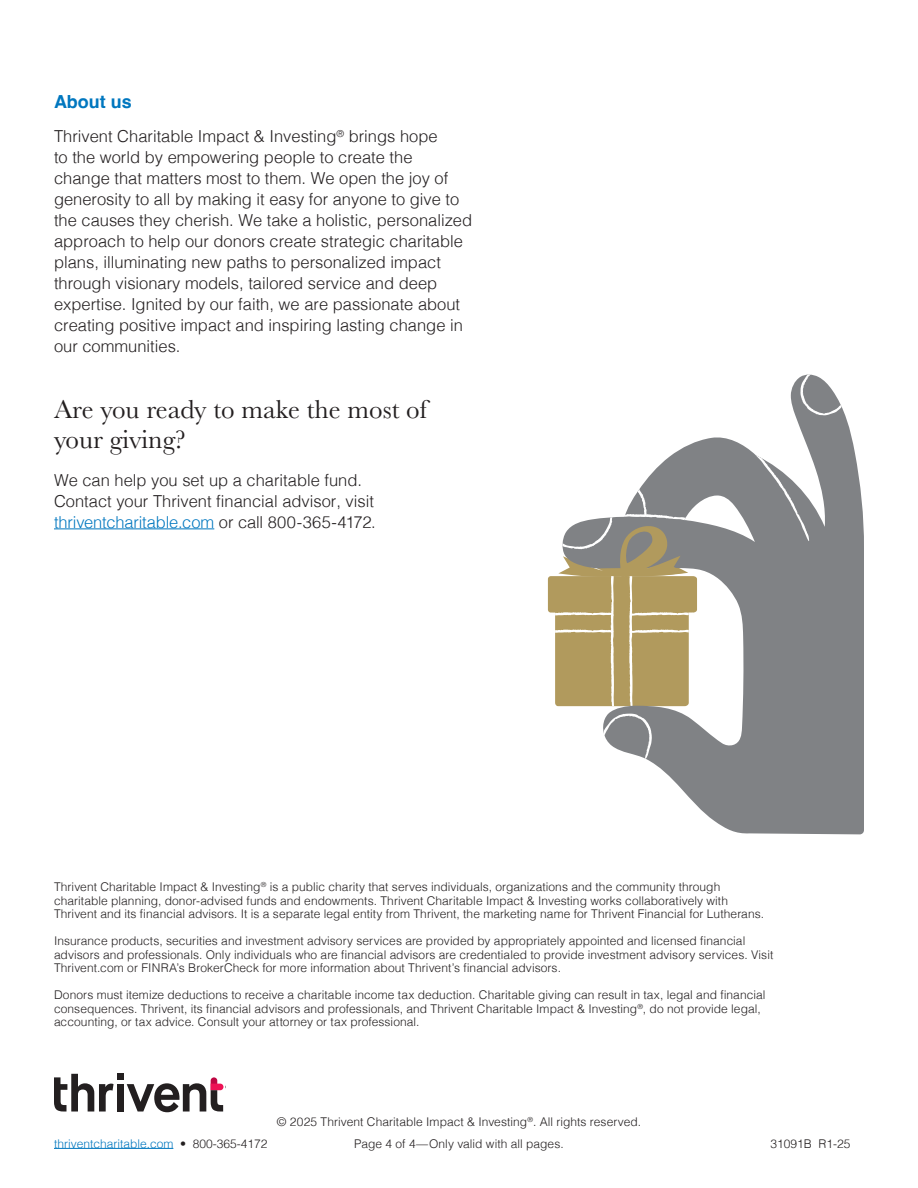
<style>
.page{position:relative;width:918px;height:1188px;background:#fff}
.page>*{position:absolute;margin:0;border:0;box-sizing:border-box;transform-origin:0 0}
.Head{font:27px/30px "Baskerville";color:#231f20}
.Sub_header__blue{font:700 18px "Helvetica";color:#0077bf}
.Body_8_10{font:300 16.5px/21px "Helvetica";color:#231f20}
.Footer_Disclaimer{font:300 12px/13.5px "Helvetica";letter-spacing:.005em;color:#231f20}
.Footer_Disclaimer-2{font:300 12px "Helvetica";color:#0077bf}
.s1{color:#0077bf}
.s2{color:#231f20}
</style>
<div class="page">
<hr style="left:54px;top:1148px;width:119px;height:1px;background:#0077bf">
<hr style="left:54px;top:528px;width:160px;height:1px;background:#0077bf">
<svg style="left:562px;top:374px;width:302px;height:460px;fill:#808285"></svg>
<svg style="left:754px;top:452px;width:56px;height:90px"></svg>
<svg style="left:800px;top:375px;width:43px;height:40px"></svg>
<svg style="left:601px;top:714px;width:52px;height:46px"></svg>
<svg style="left:548px;top:486px;width:149px;height:220px"></svg>
<svg style="left:54px;top:1074px;width:60px;height:38px"></svg>
<div style="left:117px;top:1084px;width:7px;height:28px;background:#231f20"></div>
<div style="left:117px;top:1074px;width:7px;height:6px;background:#231f20"></div>
<svg style="left:127px;top:1077px;width:96px;height:35px"></svg>
<p class="Sub_header__blue" style="left:54px;top:90px;width:79px">About us</p>
<p class="Body_8_10" style="left:54px;top:125px;width:420px">Thrivent Charitable Impact &amp; Investing<sup>®</sup> brings hope<br>to the world by empowering people to create the change that matters most to them. We open the joy of generosity to all by making it easy for anyone to give to the causes they cherish. We take a holistic, personalized approach to help our donors create strategic charitable plans, illuminating new paths to personalized impact through visionary models, tailored service and deep expertise. Ignited by our faith, we are passionate about creating positive impact and inspiring lasting change in our communities.</p>
<p class="Head" style="left:54px;top:395px;width:375px">Are you ready to make the most of your giving?</p>
<p class="Body_8_10" style="left:54px;top:468px;width:323px">We can help you set up a charitable fund.<br>Contact your Thrivent financial advisor, visit <span class="s1">thriventcharitable.com</span> or call 800-365-4172.</p>
<p class="Footer_Disclaimer" style="left:54px;top:879px;width:712px">Thrivent Charitable Impact &amp; Investing<sup>®</sup> is a public charity that serves individuals, organizations and the community through charitable planning, donor-advised funds and endowments. Thrivent Charitable Impact &amp; Investing works collaboratively with<br>Thrivent and its financial advisors. It is a separate legal entity from Thrivent, the marketing name for Thrivent Financial for Lutherans.</p>
<p class="Footer_Disclaimer" style="left:54px;top:933px;width:721px">Insurance products, securities and investment advisory services are provided by appropriately appointed and licensed financial advisors and professionals. Only individuals who are financial advisors are credentialed to provide investment advisory services. Visit<br>Thrivent.com or FINRA’s BrokerCheck for more information about Thrivent’s financial advisors.</p>
<p class="Footer_Disclaimer" style="left:54px;top:987px;width:713px">Donors must itemize deductions to receive a charitable income tax deduction. Charitable giving can result in tax, legal and financial consequences. Thrivent, its financial advisors and professionals, and Thrivent Charitable Impact &amp; Investing<sup>®</sup>, do not provide legal, accounting, or tax advice. Consult your attorney or tax professional.</p>
<p class="Footer_Disclaimer" style="left:277px;top:1115px;width:366px">© 2025 Thrivent Charitable Impact &amp; Investing<sup>®</sup>. All rights reserved.</p>
<p class="Footer_Disclaimer" style="left:354px;top:1136px;width:211px">Page 4 of 4—Only valid with all pages.</p>
<p class="Footer_Disclaimer-2" style="left:54px;top:1133px;width:215px">thriventcharitable.com <span class="s2">• 800-365-4172</span></p>
<p class="Footer_Disclaimer" style="left:770px;top:1136px;width:82px">31091B R1-25</p>
</div>
